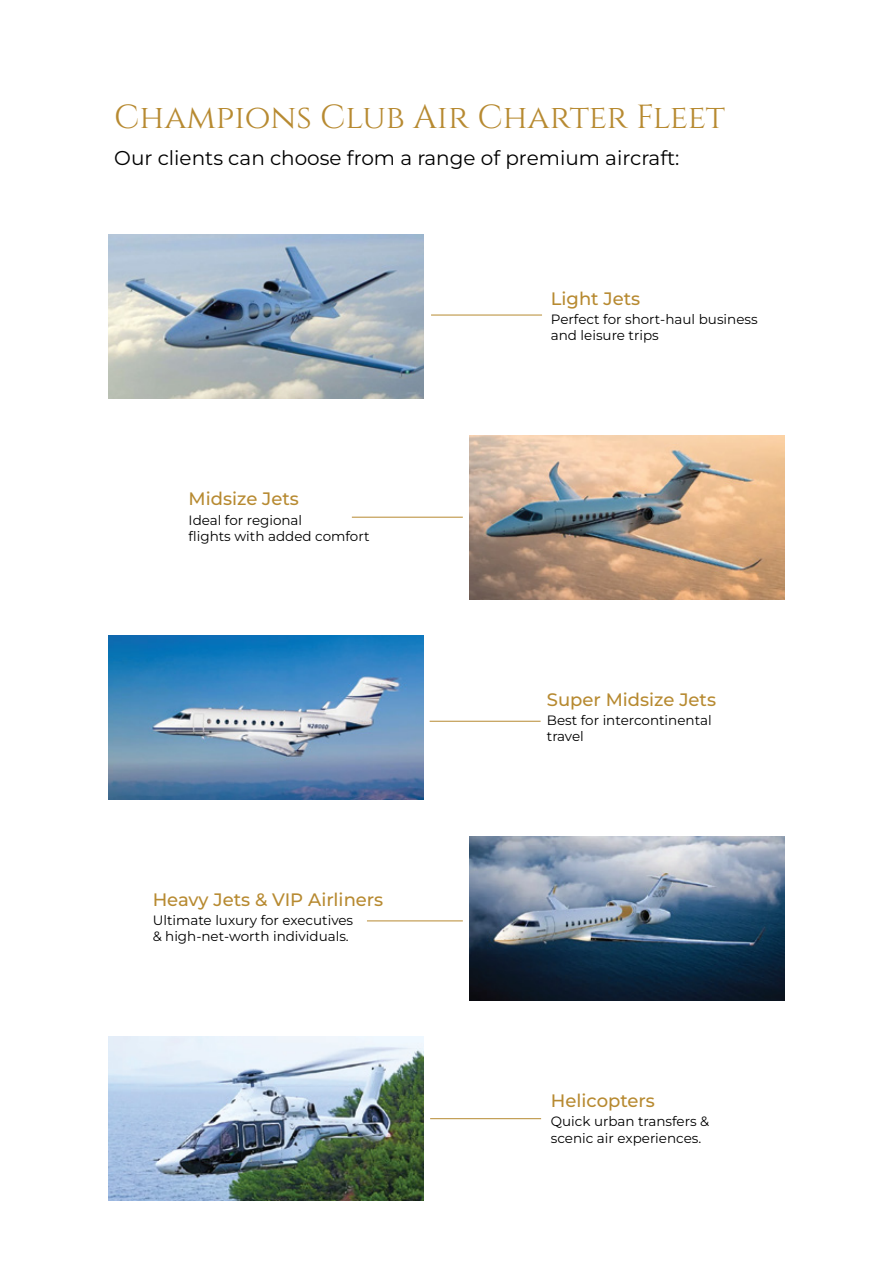
<style>
.page{position:relative;width:893px;height:1263px;background:#fff}
.page>*{position:absolute;margin:0;border:0;box-sizing:border-box;transform-origin:0 0}
.t1{font:33.3px "Cinzel";color:#b78a31}
.t2{font:19.95px "Montserrat";color:#000}
.t3{font:500 18px "Montserrat";color:#b78a31}
.t4{font:13.5px/16.2px "Montserrat";color:#000}
</style>
<div class="page">
<img style="left:109px;top:235px;width:315px;height:164px">
<img style="left:469px;top:435px;width:315px;height:164px">
<img style="left:109px;top:636px;width:315px;height:164px">
<img style="left:469px;top:836px;width:315px;height:164px">
<img style="left:109px;top:1037px;width:315px;height:164px">
<hr style="left:352px;top:517px;width:111px;height:1px;background:#b78a31">
<hr style="left:367px;top:921px;width:96px;height:1px;background:#b78a31">
<hr style="left:430px;top:721px;width:111px;height:1px;background:#b78a31">
<hr style="left:430px;top:1118px;width:111px;height:1px;background:#b78a31">
<hr style="left:431px;top:315px;width:111px;height:1px;background:#b78a31">
<h1 class="t1" style="left:114px;top:95px;width:612px">Champions Club Air Charter Fleet</h1>
<h2 class="t2" style="left:114px;top:144px;width:567px">Our clients can choose from a range of premium aircraft:</h2>
<h3 class="t3" style="left:551px;top:286px;width:91px">Light Jets</h3>
<h3 class="t3" style="left:189px;top:486px;width:112px">Midsize Jets</h3>
<p class="t4" style="left:189px;top:511px;width:182px">Ideal for regional<br>flights with added comfort</p>
<h3 class="t3" style="left:153px;top:887px;width:232px">Heavy Jets &amp; VIP Airliners</h3>
<p class="t4" style="left:153px;top:912px;width:202px">Ultimate luxury for executives &amp; high-net-worth individuals.</p>
<p class="t4" style="left:551px;top:311px;width:208px">Perfect for short-haul business and leisure trips</p>
<h3 class="t3" style="left:547px;top:687px;width:171px">Super Midsize Jets</h3>
<p class="t4" style="left:547px;top:712px;width:166px">Best for intercontinental travel</p>
<h3 class="t3" style="left:551px;top:1088px;width:106px">Helicopters</h3>
<p class="t4" style="left:551px;top:1113px;width:160px">Quick urban transfers &amp; scenic air experiences.</p>
</div>
